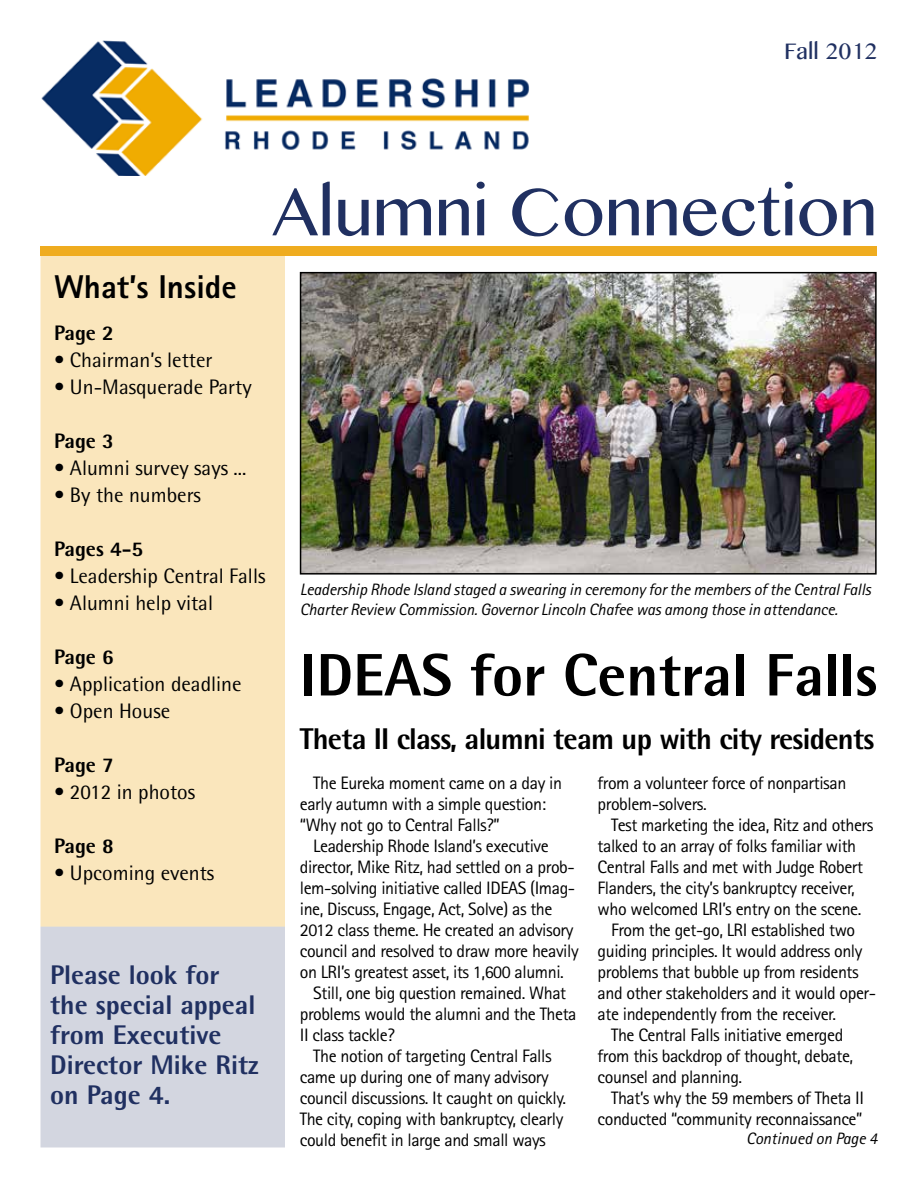
<style>
.page{position:relative;width:918px;height:1188px;background:#fff}
.page>*{position:absolute;margin:0;border:0;box-sizing:border-box;transform-origin:0 0}
.t1{font:72px "Telugu MN";color:#203061}
.t2{font:800 60px "Rotis Semi Sans";color:#000}
.t3{font:800 33px "Rotis Sans Serif";color:#000}
.t4{font:800 30px "Rotis Semi Sans";letter-spacing:-.025em;color:#000}
.t5{font:800 27px/30px "Rotis Semi Sans";color:#203061}
.t6{font:24px "Telugu MN";color:#203061}
.t7{font:21px "Rotis Semi Sans";color:#000}
.t8{font:800 21px "Rotis Semi Sans";color:#000}
.t9{font:18px/21px "Rotis Sans Serif";letter-spacing:-.025em;color:#000}
.t10{font:italic 16.5px/19.5px "Rotis Sans Serif";letter-spacing:-.01em;color:#000}
</style>
<div class="page">
<div style="left:40px;top:250px;width:245px;height:677px;background:#fae6bc"></div>
<div style="left:40px;top:246px;width:837px;height:9px;background:#efac1f"></div>
<img style="left:41px;top:41px;width:488px;height:135px">
<img style="left:303px;top:275px;width:571px;height:297px">
<div style="left:300px;top:272px;width:577px;height:303px;border:2px solid #000"></div>
<div style="left:40px;top:927px;width:245px;height:221px;background:#d3d6e0"></div>
<h3 class="t6" style="left:784px;top:36px;width:95px">Fall 2012</h3>
<h1 class="t1" style="left:272px;top:168px;width:607px">Alumni Connection</h1>
<h3 class="t3" style="left:54px;top:266px;width:184px">What’s Inside</h3>
<p class="t8" style="left:54px;top:319px;width:61px">Page 2</p>
<p class="t7" style="left:54px;top:347px;width:160px">• Chairman’s letter</p>
<p class="t7" style="left:54px;top:374px;width:199px">• Un-Masquerade Party</p>
<p class="t8" style="left:54px;top:427px;width:61px">Page 3</p>
<p class="t7" style="left:54px;top:455px;width:194px">• Alumni survey says ...</p>
<p class="t7" style="left:54px;top:482px;width:148px">• By the numbers</p>
<p class="t8" style="left:54px;top:535px;width:91px">Pages 4-5</p>
<p class="t7" style="left:54px;top:563px;width:213px">• Leadership Central Falls</p>
<p class="t7" style="left:54px;top:590px;width:161px">• Alumni help vital</p>
<p class="t8" style="left:54px;top:643px;width:61px">Page 6</p>
<p class="t7" style="left:54px;top:671px;width:189px">• Application deadline</p>
<p class="t7" style="left:54px;top:698px;width:118px">• Open House</p>
<p class="t8" style="left:54px;top:751px;width:61px">Page 7</p>
<p class="t7" style="left:54px;top:779px;width:143px">• 2012 in photos</p>
<p class="t8" style="left:54px;top:832px;width:61px">Page 8</p>
<p class="t7" style="left:54px;top:860px;width:162px">• Upcoming events</p>
<h3 class="t5" style="left:50px;top:959px;width:210px">Please look for the special appeal from Executive<br>Director Mike Ritz on Page 4.</h3>
<p class="t10" style="left:300px;top:580px;width:573px">Leadership Rhode Island staged a swearing in ceremony for the members of the Central Falls<br>Charter Review Commission. Governor Lincoln Chafee was among those in attendance.</p>
<h2 class="t2" style="left:300px;top:637px;width:579px">IDEAS for Central Falls</h2>
<h3 class="t4" style="left:300px;top:720px;width:576px">Theta II class, alumni team up with city residents</h3>
<p class="t9" style="left:300px;top:772px;width:264px;text-indent:14px">The Eureka moment came on a day in early autumn with a simple question: “Why not go to Central Falls?”</p>
<p class="t9" style="left:313px;top:836px;width:237px">Leadership Rhode Island’s executive</p>
<p class="t9" style="left:300px;top:857px;width:276px">director, Mike Ritz, had settled on a prob-</p>
<p class="t9" style="left:300px;top:878px;width:277px">lem-solving initiative called IDEAS (Imag-</p>
<p class="t9" style="left:300px;top:899px;width:254px">ine, Discuss, Engage, Act, Solve) as the</p>
<p class="t9" style="left:300px;top:920px;width:275px">2012 class theme. He created an advisory</p>
<p class="t9" style="left:300px;top:941px;width:280px">council and resolved to draw more heavily</p>
<p class="t9" style="left:300px;top:962px;width:266px">on LRI’s greatest asset, its 1,600 alumni.</p>
<p class="t9" style="left:313px;top:983px;width:254px">Still, one big question remained. What</p>
<p class="t9" style="left:300px;top:1004px;width:278px">problems would the alumni and the Theta</p>
<p class="t9" style="left:300px;top:1025px;width:96px">II class tackle?</p>
<p class="t9" style="left:313px;top:1046px;width:240px">The notion of targeting Central Falls</p>
<p class="t9" style="left:300px;top:1067px;width:250px">came up during one of many advisory</p>
<p class="t9" style="left:300px;top:1088px;width:268px">council discussions. It caught on quickly.</p>
<p class="t9" style="left:300px;top:1109px;width:265px">The city, coping with bankruptcy, clearly</p>
<p class="t9" style="left:300px;top:1130px;width:248px">could benefit in large and small ways</p>
<p class="t9" style="left:598px;top:773px;width:250px">from a volunteer force of nonpartisan problem-solvers.</p>
<p class="t9" style="left:611px;top:815px;width:264px">Test marketing the idea, Ritz and others</p>
<p class="t9" style="left:598px;top:836px;width:260px">talked to an array of folks familiar with</p>
<p class="t9" style="left:598px;top:857px;width:267px">Central Falls and met with Judge Robert</p>
<p class="t9" style="left:598px;top:878px;width:259px">Flanders, the city’s bankruptcy receiver,</p>
<p class="t9" style="left:598px;top:899px;width:265px">who welcomed LRI’s entry on the scene.</p>
<p class="t9" style="left:611px;top:920px;width:246px">From the get-go, LRI established two</p>
<p class="t9" style="left:598px;top:941px;width:266px">guiding principles. It would address only</p>
<p class="t9" style="left:598px;top:962px;width:263px">problems that bubble up from residents</p>
<p class="t9" style="left:598px;top:983px;width:280px">and other stakeholders and it would oper-</p>
<p class="t9" style="left:598px;top:1004px;width:240px">ate independently from the receiver.</p>
<p class="t9" style="left:611px;top:1025px;width:234px">The Central Falls initiative emerged</p>
<p class="t9" style="left:598px;top:1046px;width:257px">from this backdrop of thought, debate,</p>
<p class="t9" style="left:598px;top:1067px;width:146px">counsel and planning.</p>
<p class="t9" style="left:611px;top:1088px;width:255px">That’s why the 59 members of Theta II</p>
<p class="t9" style="left:598px;top:1109px;width:266px">conducted “community reconnaissance”</p>
<p class="t10" style="left:746px;top:1129px;width:133px">Continued on Page 4</p>
</div>
